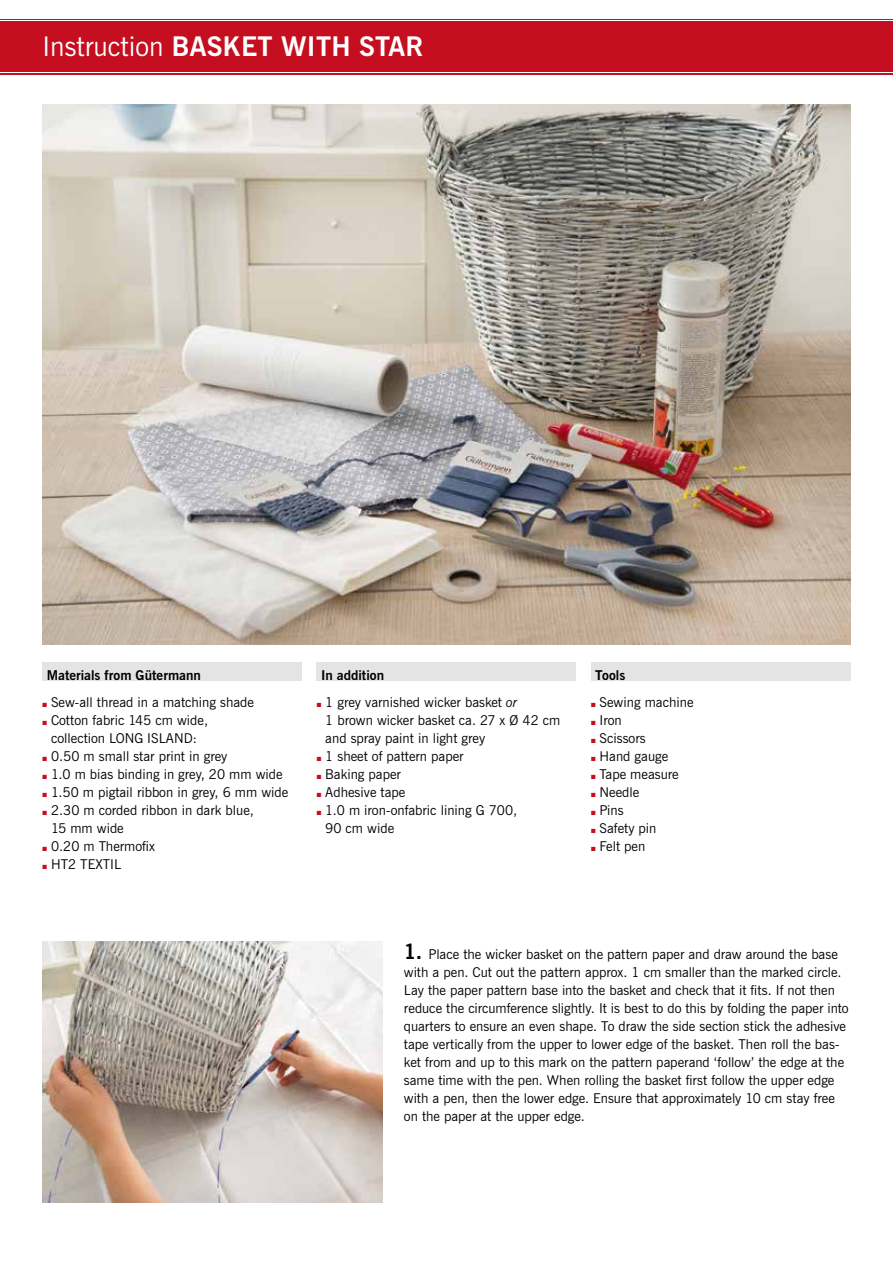
<style>
.page{position:relative;width:893px;height:1263px;background:#fff}
.page>*{position:absolute;margin:0;border:0;box-sizing:border-box;transform-origin:0 0}
.t1{font:700 27px "News Gothic";letter-spacing:.01em;color:#fff}
.t2{font:13.5px/18px "News Gothic";color:#000}
.t3{font:700 13.5px "News Gothic";color:#000}
.s1{font-weight:400}
.s2{font-style:italic}
.s3{font-weight:700;font-size:21px}
</style>
<div class="page">
<img style="left:43px;top:941px;width:340px;height:261px">
<img style="left:43px;top:104px;width:807px;height:540px">
<div style="left:0;top:19px;width:893px;height:55px;background:#c50e1f"></div>
<hr style="left:0;top:72px;width:893px;height:1px;background:#fff">
<hr style="left:0;top:20px;width:893px;height:1px;background:#fff">
<div style="left:43px;top:662px;width:259px;height:18px;background:#e3e4e4"></div>
<div style="left:317px;top:662px;width:259px;height:18px;background:#e3e4e4"></div>
<div style="left:591px;top:662px;width:259px;height:18px;background:#e3e4e4"></div>
<h1 class="t1" style="left:43px;top:29px;width:383px"><span class="s1">Instruction</span> BASKET WITH STAR</h1>
<p class="t3" style="left:47px;top:666px;width:156px">Materials from Gütermann</p>
<p class="t3" style="left:321px;top:666px;width:65px">In addition</p>
<p class="t3" style="left:595px;top:666px;width:31px">Tools</p>
<p class="t2" style="left:51px;top:694px;width:239px">Sew-all thread in a matching shade<br>Cotton fabric 145 cm wide,<br>collection LONG ISLAND:<br>0.50 m small star print in grey<br>1.0 m bias binding in grey, 20 mm wide<br>1.50 m pigtail ribbon in grey, 6 mm wide<br>2.30 m corded ribbon in dark blue,<br>15 mm wide<br>0.20 m Thermofix<br>HT2 TEXTIL</p>
<p class="t2" style="left:325px;top:694px;width:237px">1 grey varnished wicker basket <span class="s2">or<br></span>1 brown wicker basket ca. 27 x Ø 42 cm and spray paint in light grey<br>1 sheet of pattern paper<br>Baking paper<br>Adhesive tape<br>1.0 m iron-onfabric lining G 700,<br>90 cm wide</p>
<p class="t2" style="left:600px;top:694px;width:95px">Sewing machine<br>Iron<br>Scissors<br>Hand gauge<br>Tape measure<br>Needle<br>Pins<br>Safety pin<br>Felt pen</p>
<p class="t2" style="left:404px;top:946px;width:446px"><span class="s3">1.</span> Place the wicker basket on the pattern paper and draw around the base with a pen. Cut out the pattern approx. 1 cm smaller than the marked circle.<br>Lay the paper pattern base into the basket and check that it fits. If not then reduce the circumference slightly. It is best to do this by folding the paper into quarters to ensure an even shape. To draw the side section stick the adhesive tape vertically from the upper to lower edge of the basket. Then roll the bas&shy;ket from and up to this mark on the pattern paperand ‘follow’ the edge at the same time with the pen. When rolling the basket first follow the upper edge with a pen, then the lower edge. Ensure that approximately 10 cm stay free on the paper at the upper edge.</p>
</div>
